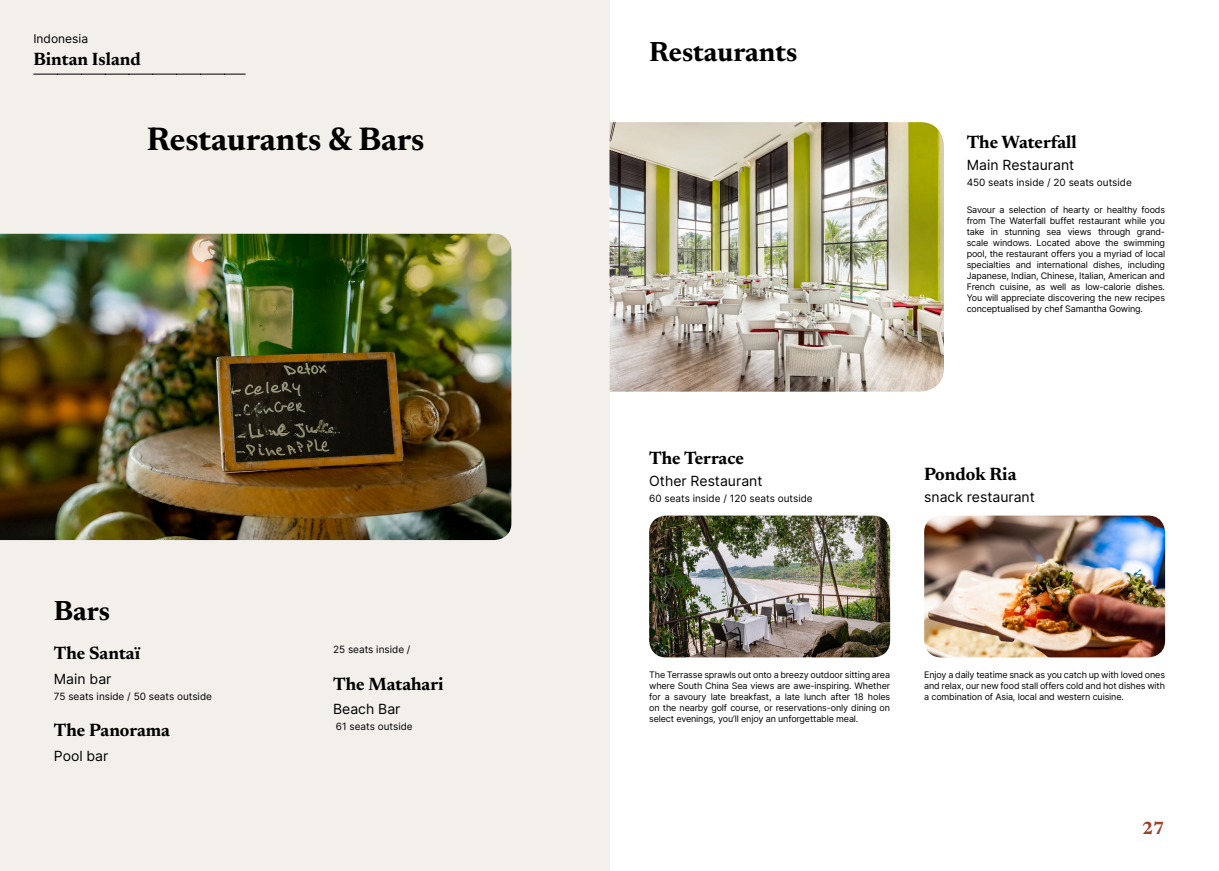
<style>
.page{position:relative;width:1219px;height:871px;background:#fff}
.page>*{position:absolute;margin:0;border:0;box-sizing:border-box;transform-origin:0 0}
.t1{font:700 33px "Newsreader 24 pt";color:#000}
.t2{font:700 28px "Newsreader 24 pt";color:#000}
.t3{font:700 18px "Newsreader 24 pt";color:#000}
.t4{font:700 18px "Newsreader 24 pt";color:#9d432c}
.t5{font:14px "Inter";color:#000}
.t6{font:12px "Inter";color:#000}
.t7{font:10px "Inter";color:#000}
.t8{font:9px/11px "Inter";letter-spacing:-.015em;color:#000;text-align:justify}
</style>
<div class="page">
<div style="left:0;top:0;width:609px;height:870px;background:#f3f0ec"></div>
<img style="left:0;top:234px;width:511px;height:306px">
<img style="left:924px;top:515px;width:241px;height:142px">
<img style="left:649px;top:515px;width:241px;height:142px">
<img style="left:609px;top:122px;width:335px;height:269px">
<svg style="left:34px;top:74px;width:211px;height:1px"></svg>
<h3 class="t6" style="left:33px;top:30px;width:56px">Indonesia</h3>
<h3 class="t3" style="left:33px;top:46px;width:109px">Bintan Island</h3>
<h1 class="t1" style="left:147px;top:115px;width:279px">Restaurants &amp; Bars</h1>
<h2 class="t2" style="left:54px;top:591px;width:58px">Bars</h2>
<h3 class="t3" style="left:54px;top:640px;width:88px">The Santaï</h3>
<h3 class="t5" style="left:54px;top:668px;width:59px">Main bar</h3>
<p class="t7" style="left:54px;top:688px;width:160px">75 seats inside / 50 seats outside</p>
<h3 class="t3" style="left:54px;top:717px;width:118px">The Panorama</h3>
<h3 class="t5" style="left:54px;top:745px;width:56px">Pool bar</h3>
<p class="t7" style="left:333px;top:642px;width:79px">25 seats inside /</p>
<h3 class="t3" style="left:333px;top:670px;width:112px">The Matahari</h3>
<h3 class="t5" style="left:333px;top:698px;width:69px">Beach Bar</h3>
<p class="t7" style="left:336px;top:719px;width:78px">61 seats outside</p>
<h2 class="t2" style="left:649px;top:32px;width:150px">Restaurants</h2>
<h3 class="t3" style="left:649px;top:445px;width:96px">The Terrace</h3>
<h3 class="t5" style="left:649px;top:470px;width:115px">Other Restaurant</h3>
<p class="t7" style="left:649px;top:491px;width:165px">60 seats inside / 120 seats outside</p>
<h3 class="t3" style="left:967px;top:130px;width:112px">The Waterfall</h3>
<h3 class="t5" style="left:967px;top:155px;width:109px">Main Restaurant</h3>
<p class="t7" style="left:967px;top:175px;width:167px">450 seats inside / 20 seats outside</p>
<p class="t8" style="left:967px;top:203px;width:200px">Savour a selection of hearty or healthy foods from The Waterfall buffet restaurant while you take in stunning sea views through grand&shy;scale windows. Located above the swimming pool, the restaurant offers you a myriad of local specialties and international dishes, including Japanese, Indian, Chinese, Italian, American and French cuisine, as well as low-calorie dishes.<br>You will appreciate discovering the new recipes conceptualised by chef Samantha Gowing.</p>
<h3 class="t3" style="left:924px;top:461px;width:94px">Pondok Ria</h3>
<h3 class="t5" style="left:924px;top:486px;width:112px">snack restaurant</h3>
<p class="t8" style="left:649px;top:668px;width:242px">The Terrasse sprawls out onto a breezy outdoor sitting area where South China Sea views are awe-inspiring. Whether for a savoury late breakfast, a late lunch after 18 holes on the nearby golf course, or reservations-only dining on select evenings, you’ll enjoy an unforgettable meal.</p>
<p class="t8" style="left:924px;top:668px;width:242px">Enjoy a daily teatime snack as you catch up with loved ones and relax, our new food stall offers cold and hot dishes with a combination of Asia, local and western cuisine.</p>
<h3 class="t4" style="left:1142px;top:814px;width:24px">27</h3>
</div>
